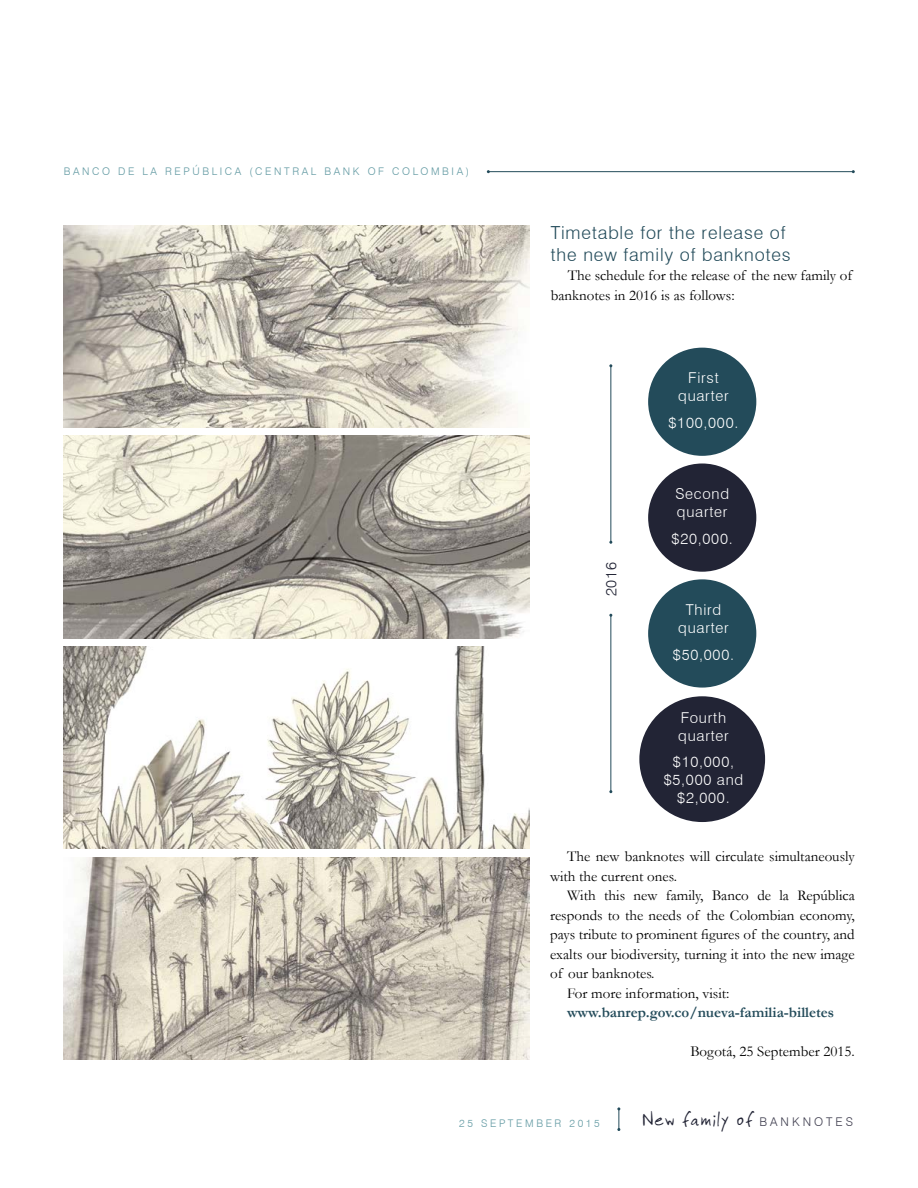
<style>
.page{position:relative;width:918px;height:1188px;background:#fff}
.page>*{position:absolute;margin:0;border:0;box-sizing:border-box;transform-origin:0 0}
.t1{font:21px "Faraco Hand";letter-spacing:.05em;color:#222435}
.t2{font:300 18px/21.6px "Swiss 721 BT";letter-spacing:.05em;color:#234b5a}
.t3{font:15px/19.5px "Garamond";color:#000}
.t4{font:300 15px/18px "Swiss 721 BT";letter-spacing:.05em;color:#fff;text-align:center}
.t5{font:700 15px "Garamond";color:#234b5a}
.t6{font:300 15px "Swiss 721 BT";color:#222435}
.t7{font:300 10.5px "Swiss 721 BT";letter-spacing:.25em;color:#6199a2}
.s1{font-family:"Swiss 721 BT";font-weight:300;font-size:12px;color:#403f50}
</style>
<div class="page">
<hr style="left:488px;top:171px;width:365px;height:1px;background:#234b5a">
<svg style="left:617px;top:1107px;width:3px;height:24px"></svg>
<div style="left:648px;top:348px;width:108px;height:108px;background:#234b5a;border-radius:50%"></div>
<div style="left:648px;top:464px;width:108px;height:108px;background:#222435;border-radius:50%"></div>
<div style="left:648px;top:579px;width:108px;height:109px;background:#234b5a;border-radius:50%"></div>
<div style="left:639px;top:696px;width:126px;height:126px;background:#222435;border-radius:50%"></div>
<img style="left:64px;top:225px;width:466px;height:202px">
<img style="left:64px;top:436px;width:466px;height:202px">
<img style="left:64px;top:647px;width:466px;height:202px">
<img style="left:64px;top:857px;width:466px;height:202px">
<hr style="left:610px;top:366px;width:1px;height:176px;background:#234b5a">
<hr style="left:610px;top:615px;width:1px;height:177px;background:#234b5a">
<p class="t7" style="left:64px;top:165px;width:407px">BANCO DE LA REPÚBLICA (CENTRAL BANK OF COLOMBIA)</p>
<p class="t2" style="left:551px;top:222px;width:241px">Timetable for the release of the new family of banknotes</p>
<p class="t3" style="left:551px;top:266px;width:303px;text-indent:17px">The schedule for the release of the new family of banknotes in 2016 is as follows:</p>
<p class="t4" style="left:678px;top:369px;width:52px">First quarter</p>
<p class="t4" style="left:669px;top:413px;width:71px">$100,000.</p>
<p class="t6" style="left:602px;top:596px;width:36px;rotate:-90deg">2016</p>
<p class="t4" style="left:675px;top:485px;width:55px;text-align:left">Second quarter</p>
<p class="t4" style="left:672px;top:529px;width:63px">$20,000.</p>
<p class="t4" style="left:678px;top:601px;width:52px">Third quarter</p>
<p class="t4" style="left:673px;top:645px;width:63px">$50,000.</p>
<p class="t4" style="left:678px;top:708px;width:52px;text-align:left">Fourth quarter</p>
<p class="t4" style="left:664px;top:753px;width:81px">$10,000, $5,000 and $2,000.</p>
<p class="t3" style="left:550px;top:847px;width:306px;text-indent:17px">The new banknotes will circulate simultaneously with the current ones.</p>
<p class="t3" style="left:567px;top:886px;width:289px">With this new family, Banco de la República</p>
<p class="t3" style="left:550px;top:905px;width:306px">responds to the needs of the Colombian economy,</p>
<p class="t3" style="left:550px;top:925px;width:306px">pays tribute to prominent figures of the country, and</p>
<p class="t3" style="left:550px;top:944px;width:306px">exalts our biodiversity, turning it into the new image</p>
<p class="t3" style="left:550px;top:964px;width:106px">of our banknotes.</p>
<p class="t3" style="left:567px;top:983px;width:164px">For more information, visit:</p>
<p class="t5" style="left:567px;top:1002px;width:269px">www.banrep.gov.co/nueva-familia-billetes</p>
<p class="t3" style="left:690px;top:1042px;width:166px">Bogotá, 25 September 2015.</p>
<p class="t7" style="left:459px;top:1117px;width:142px">25 SEPTEMBER 2015</p>
<h1 class="t1" style="left:642px;top:1107px;width:212px">New family of <span class="s1">BANKNOTES</span></h1>
</div>
